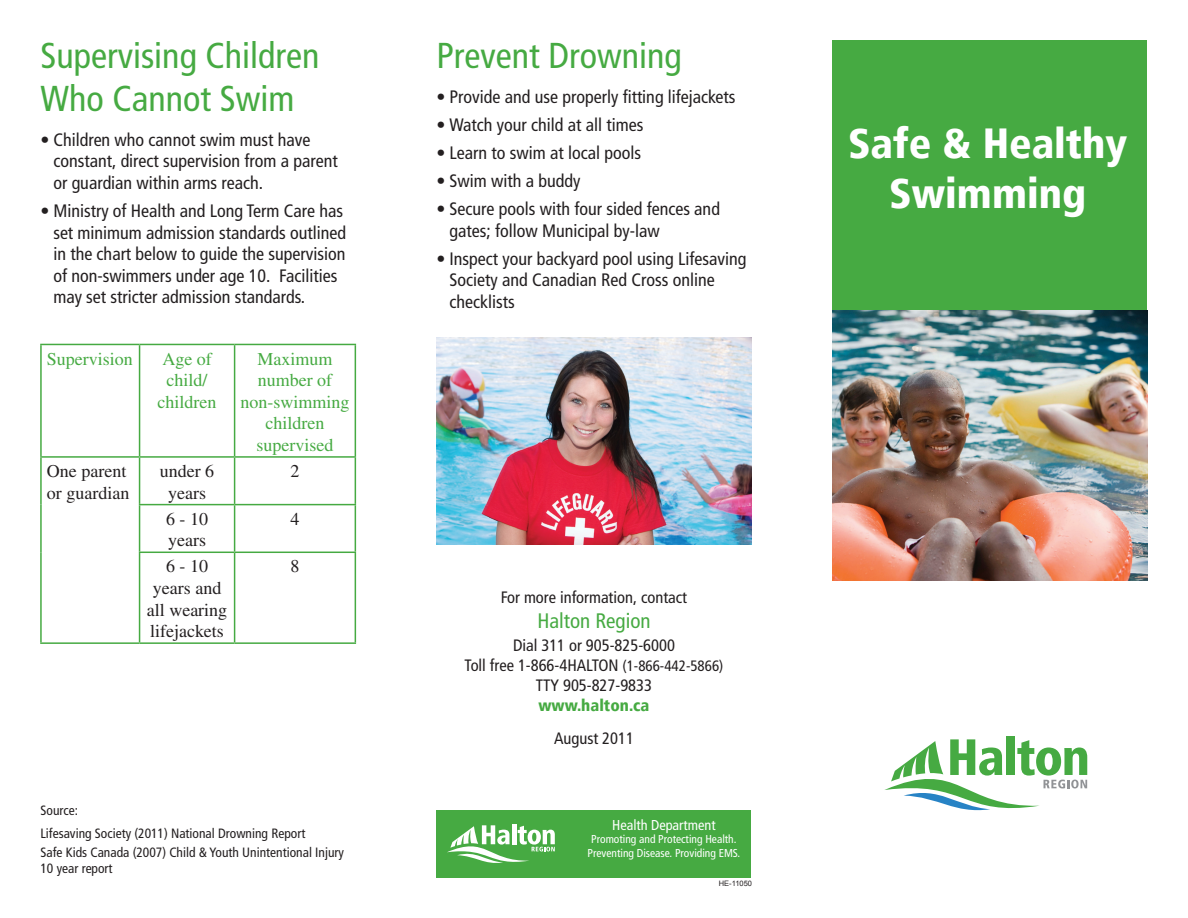
<style>
.page{position:relative;width:1188px;height:918px;background:#fff}
.page>*{position:absolute;margin:0;border:0;box-sizing:border-box;transform-origin:0 0}
.t1{font:900 condensed 42px/50.4px "Frutiger LT";color:#fff;text-align:center}
.t2{font:condensed 36px/43.2px "Frutiger LT";color:#46aa42}
.t3{font:condensed 21px "Frutiger LT";color:#46aa42}
.t4{font:condensed 18px/21.6px "Frutiger LT";color:#231f20}
.t5{font:18px/21.6px "Times";color:#46aa42;text-align:center}
.t6{font:18px/21.6px "Times";color:#231f20}
.t7{font:condensed 16.5px/19.8px "Frutiger LT";color:#231f20;text-align:center}
.t8{font:900 condensed 16.5px "Frutiger LT";color:#46aa42}
.t9{font:condensed 14.4px "Frutiger LT";color:#fff}
.t10{font:condensed 13.5px/23px "Frutiger LT";color:#231f20}
.t11{font:condensed 11.4px/13.8px "Frutiger LT";color:#fff;text-align:center}
.t12{font:7.5px "Arial";color:#231f20}
.s1{font-size:15px}
</style>
<div class="page">
<div style="left:436px;top:810px;width:316px;height:68px;background:#46aa42"></div>
<hr style="left:512px;top:824px;width:4px;height:20px;background:#fff">
<svg style="left:447px;top:825px;width:108px;height:38px"></svg>
<img style="left:832px;top:310px;width:316px;height:270px">
<div style="left:832px;top:40px;width:316px;height:270px;background:#46aa42"></div>
<div style="left:1007px;top:737px;width:8px;height:38px;background:#46aa42"></div>
<svg style="left:884px;top:739px;width:203px;height:71px"></svg>
<hr style="left:40px;top:344px;width:100px;height:1px;background:#46aa42">
<hr style="left:40px;top:345px;width:2px;height:111px;background:#46aa42">
<hr style="left:140px;top:344px;width:95px;height:1px;background:#46aa42">
<hr style="left:139px;top:345px;width:1px;height:111px;background:#46aa42">
<hr style="left:235px;top:344px;width:121px;height:1px;background:#46aa42">
<hr style="left:234px;top:345px;width:1px;height:111px;background:#46aa42">
<hr style="left:355px;top:345px;width:1px;height:111px;background:#46aa42">
<hr style="left:40px;top:456px;width:100px;height:2px;background:#46aa42">
<hr style="left:40px;top:458px;width:2px;height:47px;background:#46aa42">
<hr style="left:140px;top:456px;width:95px;height:2px;background:#46aa42">
<hr style="left:139px;top:458px;width:1px;height:46px;background:#46aa42">
<hr style="left:235px;top:456px;width:121px;height:2px;background:#46aa42">
<hr style="left:234px;top:458px;width:1px;height:46px;background:#46aa42">
<hr style="left:355px;top:458px;width:1px;height:46px;background:#46aa42">
<hr style="left:40px;top:505px;width:2px;height:47px;background:#46aa42">
<hr style="left:139px;top:504px;width:96px;height:1px;background:#46aa42">
<hr style="left:139px;top:505px;width:1px;height:47px;background:#46aa42">
<hr style="left:235px;top:504px;width:121px;height:1px;background:#46aa42">
<hr style="left:234px;top:505px;width:1px;height:47px;background:#46aa42">
<hr style="left:355px;top:505px;width:1px;height:47px;background:#46aa42">
<hr style="left:40px;top:552px;width:2px;height:90px;background:#46aa42">
<hr style="left:139px;top:552px;width:96px;height:1px;background:#46aa42">
<hr style="left:139px;top:553px;width:1px;height:89px;background:#46aa42">
<hr style="left:235px;top:552px;width:121px;height:1px;background:#46aa42">
<hr style="left:234px;top:553px;width:1px;height:89px;background:#46aa42">
<hr style="left:355px;top:553px;width:1px;height:89px;background:#46aa42">
<hr style="left:40px;top:642px;width:100px;height:2px;background:#46aa42">
<hr style="left:140px;top:642px;width:95px;height:2px;background:#46aa42">
<hr style="left:235px;top:642px;width:121px;height:2px;background:#46aa42">
<img style="left:436px;top:338px;width:316px;height:207px">
<h2 class="t2" style="left:40px;top:34px;width:281px">Supervising Children<br>Who Cannot Swim</h2>
<p class="t4" style="left:53px;top:129px;width:286px;text-indent:-13px">• Children who cannot swim must have constant, direct supervision from a parent or guardian within arms reach.</p>
<p class="t4" style="left:53px;top:200px;width:294px;text-indent:-13px">• Ministry of Health and Long Term Care has set minimum admission standards outlined in the chart below to guide the supervision of non-swimmers under age 10. Facilities may set stricter admission standards.</p>
<p class="t5" style="left:47px;top:348px;width:88px">Supervision</p>
<p class="t5" style="left:158px;top:348px;width:60px">Age of child/ children</p>
<p class="t5" style="left:241px;top:348px;width:110px">Maximum number of non-swimming children supervised</p>
<p class="t6" style="left:47px;top:460px;width:84px">One parent or guardian</p>
<p class="t6" style="left:160px;top:460px;width:56px;text-align:center">under 6 years</p>
<p class="t6" style="left:290px;top:460px;width:10px">2</p>
<p class="t6" style="left:166px;top:508px;width:43px">6 - 10 years</p>
<p class="t6" style="left:290px;top:508px;width:10px">4</p>
<p class="t6" style="left:147px;top:555px;width:82px;text-align:center">6 - 10 years and all wearing lifejackets</p>
<p class="t6" style="left:290px;top:555px;width:10px">8</p>
<p class="t10" style="left:40px;top:799px;width:266px">Source:<br>Lifesaving Society (2011) National Drowning Report</p>
<p class="t10" style="left:40px;top:844px;width:305px;line-height:16.2px">Safe Kids Canada (2007) Child &amp; Youth Unintentional Injury<br>10 year report</p>
<h2 class="t2" style="left:436px;top:34px;width:247px">Prevent Drowning</h2>
<p class="t4" style="left:436px;top:86px;width:301px">• Provide and use properly fitting lifejackets</p>
<p class="t4" style="left:436px;top:114px;width:208px">• Watch your child at all times</p>
<p class="t4" style="left:436px;top:142px;width:206px">• Learn to swim at local pools</p>
<p class="t4" style="left:436px;top:170px;width:145px">• Swim with a buddy</p>
<p class="t4" style="left:449px;top:198px;width:272px;text-indent:-13px">• Secure pools with four sided fences and gates; follow Municipal by-law</p>
<p class="t4" style="left:449px;top:248px;width:298px;text-indent:-13px">• Inspect your backyard pool using Lifesaving<br>Society and Canadian Red Cross online checklists</p>
<p class="t7" style="left:501px;top:588px;width:188px">For more information, contact</p>
<p class="t3" style="left:537px;top:609px;width:115px">Halton Region</p>
<p class="t7" style="left:465px;top:636px;width:260px">Dial 311 or 905-825-6000<br>Toll free 1-866-4HALTON <span class="s1">(1-866-442-5866)<br></span>TTY 905-827-9833</p>
<p class="t8" style="left:539px;top:695px;width:112px">www.halton.ca</p>
<p class="t7" style="left:554px;top:728px;width:81px">August 2011</p>
<p class="t9" style="left:612px;top:816px;width:105px">Health Department</p>
<p class="t11" style="left:588px;top:833px;width:154px">Promoting and Protecting Health.<br>Preventing Disease. Providing EMS.</p>
<p class="t12" style="left:719px;top:879px;width:35px">HE-11050</p>
<h1 class="t1" style="left:848px;top:118px;width:281px">Safe &amp; Healthy<br>Swimming</h1>
</div>
